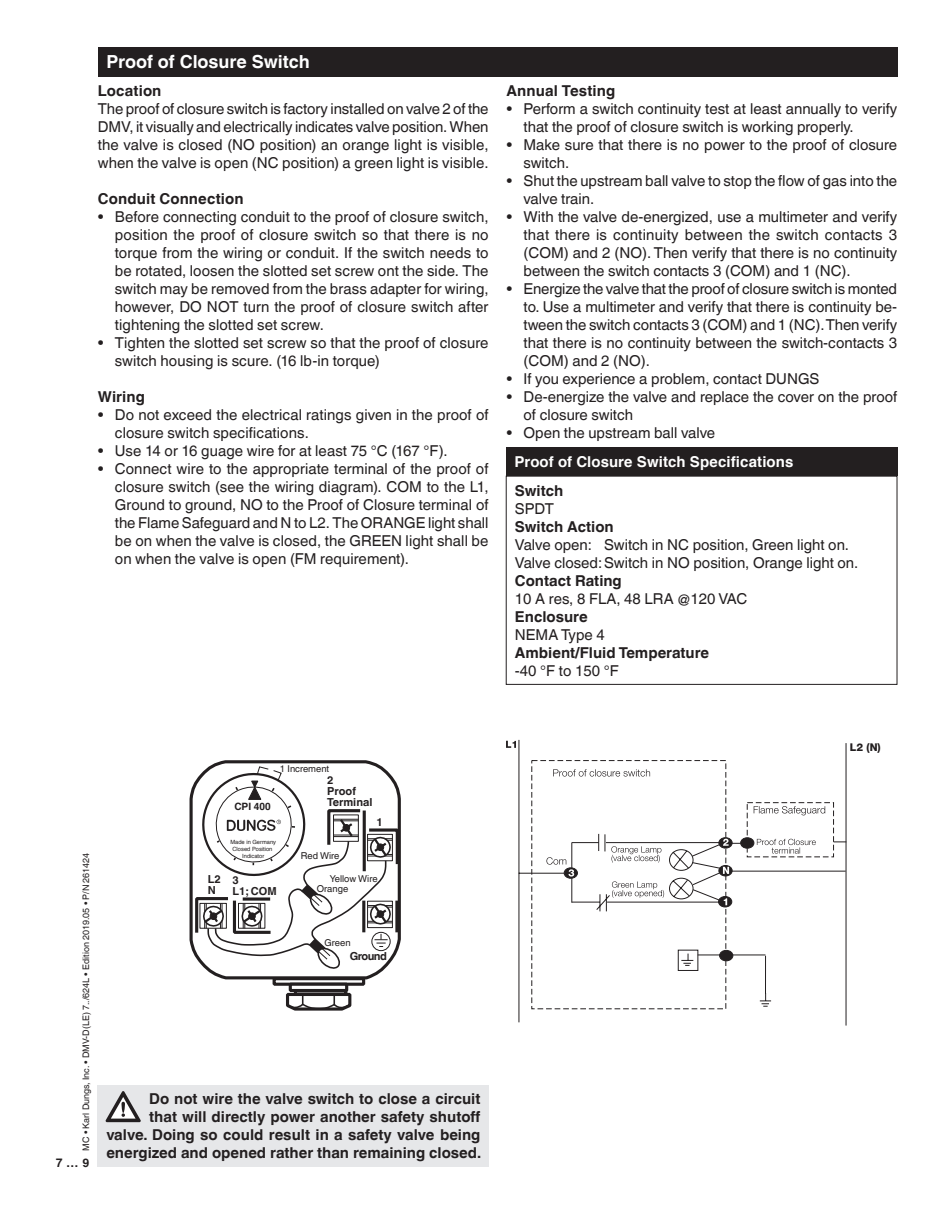
<style>
.page{position:relative;width:944px;height:1214px;background:#fff}
.page>*{position:absolute;margin:0;border:0;box-sizing:border-box;transform-origin:0 0}
.Überschrift_12_Pt_fe{font:700 18px "Helvetica World";letter-spacing:-.005em;color:#fff}
.t1{font:15px/18px "Helvetica World";color:#231f20}
.t2{font:700 15px/18px "Helvetica World";color:#231f20;text-align:right}
.Überschrift_10_Pt_fe{font:700 15px "Helvetica";letter-spacing:.005em;color:#fff}
.t3{font:700 12px "Helvetica World";color:#231f20}
.t4{font:700 11.1px/11.1px "Helvetica World";color:#231f20}
.t5{font:800 10.65px "Helvetica Neue LT Std";color:#231f20}
.t6{font:700 10.05px "Helvetica";color:#231f20}
.t7{font:9.45px "Helvetica World";color:#231f20}
.t8{font:9px "Helvetica World";color:#231f20}
.t9{font:5.7px/6.9px "Helvetica";color:#231f20;text-align:center}
</style>
<div class="page">
<div style="left:98px;top:47px;width:799px;height:29px;background:#231f20"></div>
<svg style="left:518px;top:739px;width:205px;height:284px"></svg>
<div style="left:719px;top:950px;width:13px;height:10px;background:#231f20;border-radius:50%"></div>
<div style="left:719px;top:950px;width:14px;height:11px;border:1px solid #231f20;border-radius:50%"></div>
<svg style="left:506px;top:740px;width:10px;height:8px"></svg>
<svg style="left:759px;top:993px;width:12px;height:14px"></svg>
<svg style="left:553px;top:769px;width:97px;height:7px"></svg>
<svg style="left:753px;top:806px;width:72px;height:9px"></svg>
<svg style="left:833px;top:841px;width:12px;height:1px"></svg>
<hr style="left:729px;top:870px;width:116px;height:1px;background:#231f20">
<hr style="left:765px;top:955px;width:1px;height:38px;background:#231f20">
<hr style="left:845px;top:743px;width:1px;height:282px;background:#231f20">
<hr style="left:697px;top:954px;width:68px;height:1px;background:#231f20">
<svg style="left:678px;top:949px;width:20px;height:21px"></svg>
<svg style="left:756px;top:838px;width:59px;height:15px"></svg>
<div style="left:740px;top:837px;width:14px;height:11px;background:#231f20;border-radius:50%"></div>
<div style="left:740px;top:837px;width:14px;height:11px;border:1px solid #231f20;border-radius:50%"></div>
<svg style="left:546px;top:833px;width:201px;height:79px"></svg>
<div style="left:98px;top:1085px;width:391px;height:81px;background:#e6e7e9"></div>
<svg style="left:106px;top:1091px;width:35px;height:31px"></svg>
<svg style="left:189px;top:760px;width:212px;height:221px"></svg>
<div style="left:272px;top:977px;width:93px;height:8px;border:3px solid #231f20"></div>
<div style="left:289px;top:982px;width:59px;height:10px;border:3px solid #231f20"></div>
<svg style="left:286px;top:991px;width:66px;height:20px"></svg>
<svg style="left:191px;top:761px;width:209px;height:216px"></svg>
<div style="left:506px;top:448px;width:391px;height:28px;background:#231f20"></div>
<p class="Überschrift_12_Pt_fe" style="left:106px;top:51px;width:205px">Proof of Closure Switch</p>
<p class="t2" style="left:98px;top:82px;width:65px">Location</p>
<p class="t1" style="left:98px;top:100px;width:392px;text-align:justify">The proof of closure switch is factory installed on valve 2 of the DMV, it visually and electrically indicates valve position. When the valve is closed (NO position) an orange light is visible, when the valve is open (NC position) a green light is visible.</p>
<p class="t2" style="left:98px;top:190px;width:147px">Conduit Connection</p>
<p class="t1" style="left:115px;top:208px;width:375px;text-align:justify;text-indent:-17px">• Before connecting conduit to the proof of closure switch, position the proof of closure switch so that there is no torque from the wiring or conduit. If the switch needs to be rotated, loosen the slotted set screw ont the side. The switch may be removed from the brass adapter for wiring, however, DO NOT turn the proof of closure switch after tightening the slotted set screw.</p>
<p class="t1" style="left:115px;top:334px;width:375px;text-indent:-17px">• Tighten the slotted set screw so that the proof of closure switch housing is scure. (16 lb-in torque)</p>
<p class="t2" style="left:98px;top:388px;width:49px">Wiring</p>
<p class="t1" style="left:115px;top:406px;width:375px;text-indent:-17px">• Do not exceed the electrical ratings given in the proof of closure switch specifications.</p>
<p class="t1" style="left:98px;top:442px;width:351px">• Use 14 or 16 guage wire for at least 75 °C (167 °F).</p>
<p class="t1" style="left:115px;top:460px;width:375px;text-align:justify;text-indent:-17px">• Connect wire to the appropriate terminal of the proof of closure switch (see the wiring diagram). COM to the L1, Ground to ground, NO to the Proof of Closure terminal of the Flame Safeguard and N to L2. The ORANGE light shall be on when the valve is closed, the GREEN light shall be on when the valve is open (FM requirement).</p>
<p class="t2" style="left:506px;top:82px;width:110px">Annual Testing</p>
<p class="t1" style="left:523px;top:100px;width:375px;text-indent:-17px">• Perform a switch continuity test at least annually to verify that the proof of closure switch is working properly.</p>
<p class="t1" style="left:523px;top:136px;width:375px;text-indent:-17px">• Make sure that there is no power to the proof of closure switch.</p>
<p class="t1" style="left:523px;top:172px;width:375px;text-indent:-17px">• Shut the upstream ball valve to stop the flow of gas into the valve train.</p>
<p class="t1" style="left:523px;top:208px;width:375px;text-align:justify;text-indent:-17px">• With the valve de-energized, use a multimeter and verify that there is continuity between the switch contacts 3 (COM) and 2 (NO). Then verify that there is no continuity between the switch contacts 3 (COM) and 1 (NC).</p>
<p class="t1" style="left:523px;top:280px;width:375px;text-align:justify;text-indent:-17px">• Energize the valve that the proof of closure switch is monted to. Use a multimeter and verify that there is continuity be&shy;tween the switch contacts 3 (COM) and 1 (NC). Then verify that there is no continuity between the switch-contacts 3 (COM) and 2 (NO).</p>
<p class="t1" style="left:506px;top:370px;width:314px">• If you experience a problem, contact DUNGS</p>
<p class="t1" style="left:523px;top:388px;width:375px;text-indent:-17px">• De-energize the valve and replace the cover on the proof of closure switch</p>
<p class="t1" style="left:506px;top:424px;width:210px">• Open the upstream ball valve</p>
<p class="Überschrift_10_Pt_fe" style="left:514px;top:450px;width:280px">Proof of Closure Switch Specifications</p>
<p class="t2" style="left:515px;top:481px;width:50px">Switch</p>
<p class="t1" style="left:515px;top:499px;width:40px">SPDT</p>
<p class="t2" style="left:515px;top:517px;width:100px">Switch Action</p>
<p class="t1" style="left:515px;top:535px;width:336px">Valve open: Switch in NC position, Green light on.</p>
<p class="t1" style="left:515px;top:553px;width:345px">Valve closed:Switch in NO position, Orange light on.</p>
<p class="t2" style="left:515px;top:571px;width:108px">Contact Rating</p>
<p class="t1" style="left:515px;top:589px;width:234px">10 A res, 8 FLA, 48 LRA @120 VAC</p>
<p class="t2" style="left:515px;top:607px;width:74px">Enclosure</p>
<p class="t1" style="left:515px;top:625px;width:91px">NEMA Type 4</p>
<p class="t2" style="left:515px;top:643px;width:196px">Ambient/Fluid Temperature</p>
<p class="t1" style="left:515px;top:661px;width:105px">-40 °F to 150 °F</p>
<p class="t8" style="left:81px;top:1150px;width:299px;rotate:-90deg">MC • Karl Dungs, Inc. • DMV-D(LE) 7../624L • Edition 2019.05 • P/N 261424</p>
<p class="t3" style="left:56px;top:1156px;width:35px">7 … 9</p>
<p class="t4" style="left:208px;top:874px;width:14px">L2<br>N</p>
<p class="t7" style="left:280px;top:763px;width:51px">1 Increment</p>
<p class="t6" style="left:234px;top:798px;width:38px">CPI 400</p>
<p class="t9" style="left:230px;top:838px;width:47px">Made in Germany<br>Closed Position<br>Indicator</p>
<p class="t4" style="left:232px;top:875px;width:46px">3<br>L1; COM</p>
<p class="t4" style="left:327px;top:774px;width:47px">2<br>Proof<br>Terminal</p>
<p class="t4" style="left:376px;top:816px;width:8px">1</p>
<p class="t7" style="left:301px;top:850px;width:40px">Red Wire</p>
<p class="t7" style="left:330px;top:873px;width:49px">Yellow Wire</p>
<p class="t7" style="left:317px;top:883px;width:33px">Orange</p>
<p class="t7" style="left:324px;top:937px;width:27px">Green</p>
<p class="t4" style="left:350px;top:950px;width:39px">Ground</p>
<p class="t2" style="left:106px;top:1090px;width:376px">Do not wire the valve switch to close a circuit<br>that will directly power another safety shutoff valve. Doing so could result in a safety valve being energized and opened rather than remaining closed.</p>
<p class="t5" style="left:849px;top:740px;width:32px">L2 (N)</p>
</div>
